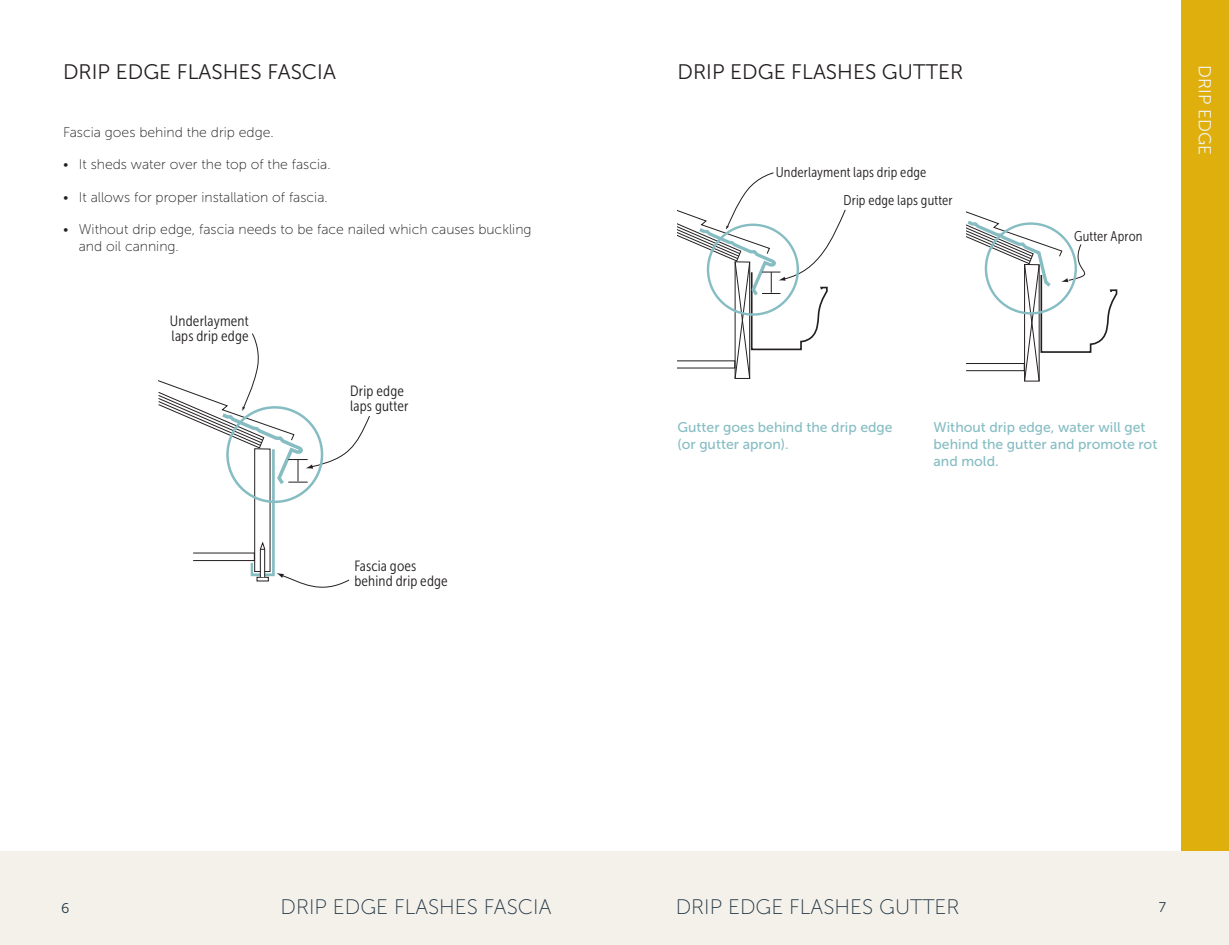
<style>
.page{position:relative;width:1229px;height:945px;background:#fff}
.page>*{position:absolute;margin:0;border:0;box-sizing:border-box;transform-origin:0 0}
.t1{font:21px "Museo Sans 100";color:#223646}
.t2{font:21px "Museo Sans 300";color:#231f20}
.t3{font:17.5px "Museo Sans 300";color:#f4f1ea}
.t4{font:14.88px/14.9px "Museo Sans Cond 300";letter-spacing:.01em;color:#231f20}
.t5{font:14.17px "Museo Sans Cond 300";letter-spacing:.015em;color:#231f20}
.t6{font:14px/16.8px "Museo Sans 100";color:#231f20}
.t7{font:14px/16.8px "Museo Sans 500";color:#86bdc3}
.t8{font:14px "Museo Sans 300";color:#223646}
</style>
<div class="page">
<div style="left:1181px;top:0;width:47px;height:851px;background:#dfb00d"></div>
<div style="left:0;top:851px;width:1228px;height:94px;background:#f4f1ea"></div>
<svg style="left:677px;top:172px;width:169px;height:207px"></svg>
<div style="left:707px;top:224px;width:92px;height:92px;border:2px solid #86bdc3;border-radius:50%"></div>
<svg style="left:966px;top:211px;width:152px;height:171px"></svg>
<div style="left:984px;top:222px;width:93px;height:93px;border:2px solid #86bdc3;border-radius:50%"></div>
<svg style="left:158px;top:333px;width:212px;height:255px"></svg>
<div style="left:226px;top:406px;width:97px;height:97px;border:3px solid #86bdc3;border-radius:50%"></div>
<h1 class="t2" style="left:63px;top:60px;width:274px">DRIP EDGE FLASHES FASCIA</h1>
<p class="t6" style="left:63px;top:123px;width:212px">Fascia goes behind the drip edge.</p>
<p class="t6" style="left:63px;top:156px;width:269px">• It sheds water over the top of the fascia.</p>
<p class="t6" style="left:63px;top:189px;width:266px">• It allows for proper installation of fascia.</p>
<p class="t6" style="left:79px;top:221px;width:454px;text-indent:-16px">• Without drip edge, fascia needs to be face nailed which causes buckling and oil canning.</p>
<p class="t4" style="left:170px;top:314px;width:80px">Underlayment laps drip edge</p>
<p class="t4" style="left:350px;top:383px;width:60px">Drip edge laps gutter</p>
<p class="t4" style="left:354px;top:559px;width:95px">Fascia goes behind drip edge</p>
<h1 class="t2" style="left:677px;top:60px;width:287px">DRIP EDGE FLASHES GUTTER</h1>
<p class="t5" style="left:775px;top:164px;width:152px">Underlayment laps drip edge</p>
<p class="t5" style="left:843px;top:192px;width:111px">Drip edge laps gutter</p>
<p class="t5" style="left:1074px;top:229px;width:70px">Gutter Apron</p>
<p class="t3" style="left:1214px;top:65px;width:92px;rotate:90deg">DRIP EDGE</p>
<p class="t7" style="left:677px;top:419px;width:217px">Gutter goes behind the drip edge (or gutter apron).</p>
<p class="t7" style="left:933px;top:419px;width:225px">Without drip edge, water will get behind the gutter and promote rot and mold.</p>
<h1 class="t1" style="left:280px;top:896px;width:272px">DRIP EDGE FLASHES FASCIA</h1>
<h1 class="t1" style="left:675px;top:896px;width:285px">DRIP EDGE FLASHES GUTTER</h1>
<p class="t8" style="left:61px;top:900px;width:10px">6</p>
<p class="t8" style="left:1158px;top:900px;width:9px">7</p>
</div>
